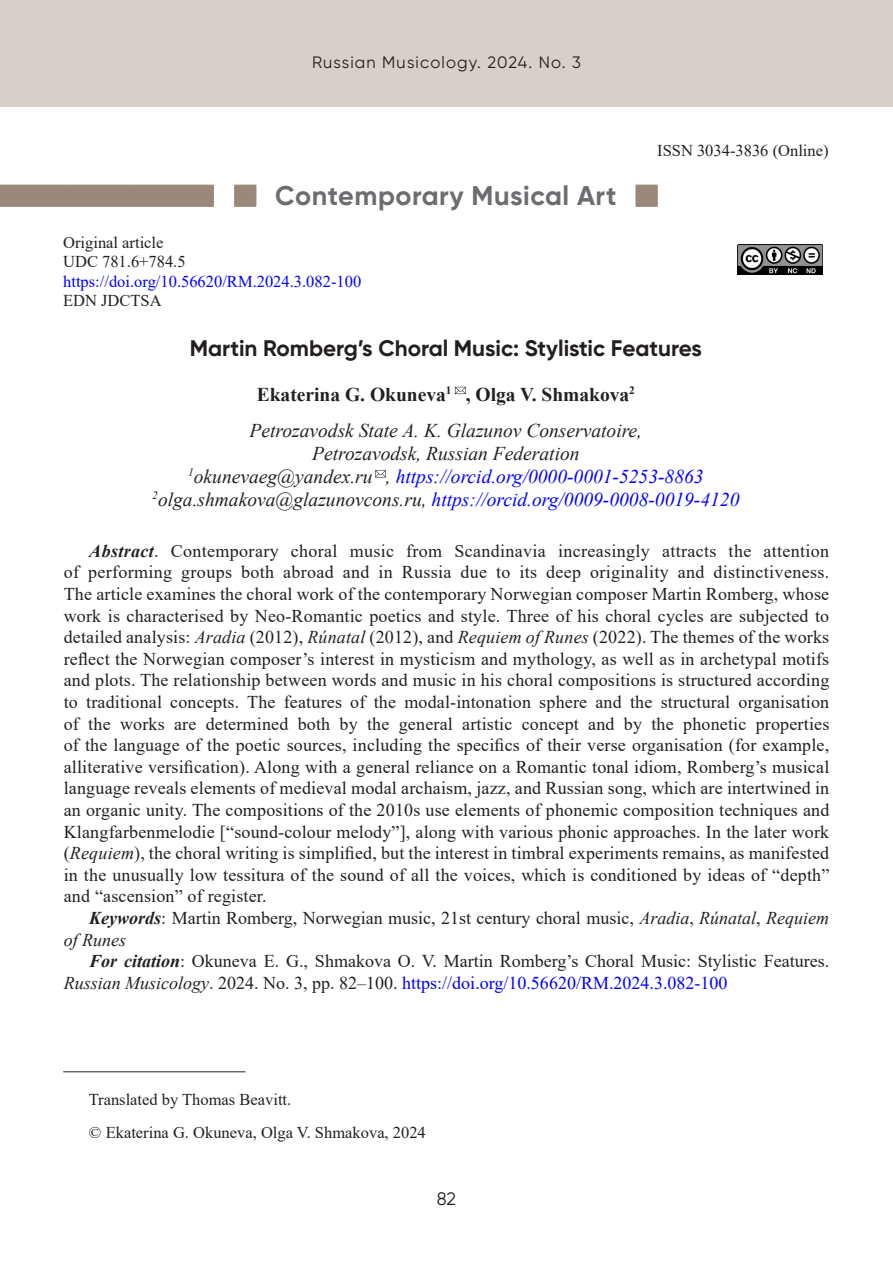
<style>
.page{position:relative;width:893px;height:1263px;background:#fff}
.page>*{position:absolute;margin:0;border:0;box-sizing:border-box;transform-origin:0 0}
.Рубрика{font:700 27px "Gilroy";letter-spacing:.02em;color:#6c6d70}
.Заголовок{font:700 22.5px "Gilroy";color:#231f20}
.Академия{font:italic 19.5px "Times New Roman";color:#00f}
.Академия-2{font:italic 19.5px "Times New Roman";color:#231f20}
.Автор{font:700 19.5px "Times New Roman";color:#231f20}
.Литература{font:18px/21.6px "Times New Roman";color:#231f20}
.t1{font:18px "Gilroy";color:#231f20}
.Примечание{font:16.5px "Times New Roman";color:#231f20}
.Удк{font:16.5px "Times New Roman";color:#231f20}
.Удк-2{font:16.5px "Times New Roman";color:#00f}
.t2{font:16.5px "Gilroy";letter-spacing:.07em;color:#231f20}
.s1{color:#231f20}
.s2{font-weight:700;font-style:italic}
.s3{font-style:italic}
.s4{color:#00f}
</style>
<div class="page">
<div style="left:0;top:0;width:893px;height:107px;background:#d7d0ca"></div>
<svg style="left:0;top:185px;width:658px;height:22px"></svg>
<img style="left:737px;top:245px;width:86px;height:30px">
<svg style="left:455px;top:387px;width:11px;height:7px"></svg>
<svg style="left:375px;top:470px;width:11px;height:7px"></svg>
<hr style="left:63px;top:1071px;width:182px;height:1px;background:#231f20">
<p class="t2" style="left:312px;top:53px;width:270px">Russian Musicology. 2024. No. 3</p>
<p class="Рубрика" style="left:275px;top:179px;width:343px">Contemporary Musical Art</p>
<p class="Удк" style="left:657px;top:139px;width:173px">ISSN 3034-3836 (Online)</p>
<p class="Удк" style="left:63px;top:231px;width:102px">Original article</p>
<p class="Удк" style="left:63px;top:250px;width:124px">UDC 781.6+784.5</p>
<p class="Удк-2" style="left:63px;top:270px;width:300px">https://doi.org/10.56620/RM.2024.3.082-100</p>
<p class="Удк" style="left:63px;top:289px;width:100px">EDN JDCTSA</p>
<p class="Заголовок" style="left:190px;top:334px;width:514px">Martin Romberg’s Choral Music: Stylistic Features</p>
<p class="Автор" style="left:257px;top:380px;width:380px">Ekaterina G. Okuneva<sup>1</sup> , Olga V. Shmakova<sup>2</sup></p>
<p class="Академия-2" style="left:250px;top:417px;width:394px">Petrozavodsk State A. K. Glazunov Conservatoire,</p>
<p class="Академия-2" style="left:312px;top:440px;width:269px">Petrozavodsk, Russian Federation</p>
<p class="Академия" style="left:188px;top:463px;width:517px"><sup>1</sup><span class="s1">okunevaeg@yandex.ru ,</span> https://orcid.org/0000-0001-5253-8863</p>
<p class="Академия" style="left:152px;top:486px;width:589px"><sup>2</sup><span class="s1">olga.shmakova@glazunovcons.ru,</span> https://orcid.org/0009-0008-0019-4120</p>
<p class="Литература" style="left:64px;top:539px;width:767px;text-align:justify;text-indent:26px"><span class="s2">Abstract</span>. Contemporary choral music from Scandinavia increasingly attracts the attention of performing groups both abroad and in Russia due to its deep originality and distinctiveness.<br>The article examines the choral work of the contemporary Norwegian composer Martin Romberg, whose work is characterised by Neo-Romantic poetics and style. Three of his choral cycles are subjected to detailed analysis: <span class="s3">Aradia</span> (2012), <span class="s3">Rúnatal</span> (2012), and <span class="s3">Requiem of Runes</span> (2022). The themes of the works reflect the Norwegian composer’s interest in mysticism and mythology, as well as in archetypal motifs and plots. The relationship between words and music in his choral compositions is structured according to traditional concepts. The features of the modal-intonation sphere and the structural organisation of the works are determined both by the general artistic concept and by the phonetic properties of the language of the poetic sources, including the specifics of their verse organisation (for example, alliterative versification). Along with a general reliance on a Romantic tonal idiom, Romberg’s musical language reveals elements of medieval modal archaism, jazz, and Russian song, which are intertwined in an organic unity. The compositions of the 2010s use elements of phonemic composition techniques and Klangfarbenmelodie [“sound-colour melody”], along with various phonic approaches. In the later work (<span class="s3">Requiem</span>), the choral writing is simplified, but the interest in timbral experiments remains, as manifested in the unusually low tessitura of the sound of all the voices, which is conditioned by ideas of “depth” and “ascension” of register.</p>
<p class="Литература" style="left:64px;top:907px;width:767px;text-indent:26px"><span class="s2">Keywords</span>: Martin Romberg, Norwegian music, 21st century choral music, <span class="s3">Aradia</span>, <span class="s3">Rúnatal</span>, <span class="s3">Requiem of Runes</span></p>
<p class="Литература" style="left:64px;top:950px;width:767px;text-indent:26px"><span class="s2">For citation</span>: Okuneva E. G., Shmakova O. V. Martin Romberg’s Choral Music: Stylistic Features.<br><span class="s3">Russian Musicology</span>. 2024. No. 3, pp. 82–100. <span class="s4">https://doi.org/10.56620/RM.2024.3.082-100</span></p>
<p class="Примечание" style="left:89px;top:1088px;width:204px">Translated by Thomas Beavitt.</p>
<p class="Примечание" style="left:89px;top:1121px;width:339px">© Ekaterina G. Okuneva, Olga V. Shmakova, 2024</p>
<p class="t1" style="left:437px;top:1188px;width:21px">82</p>
</div>
